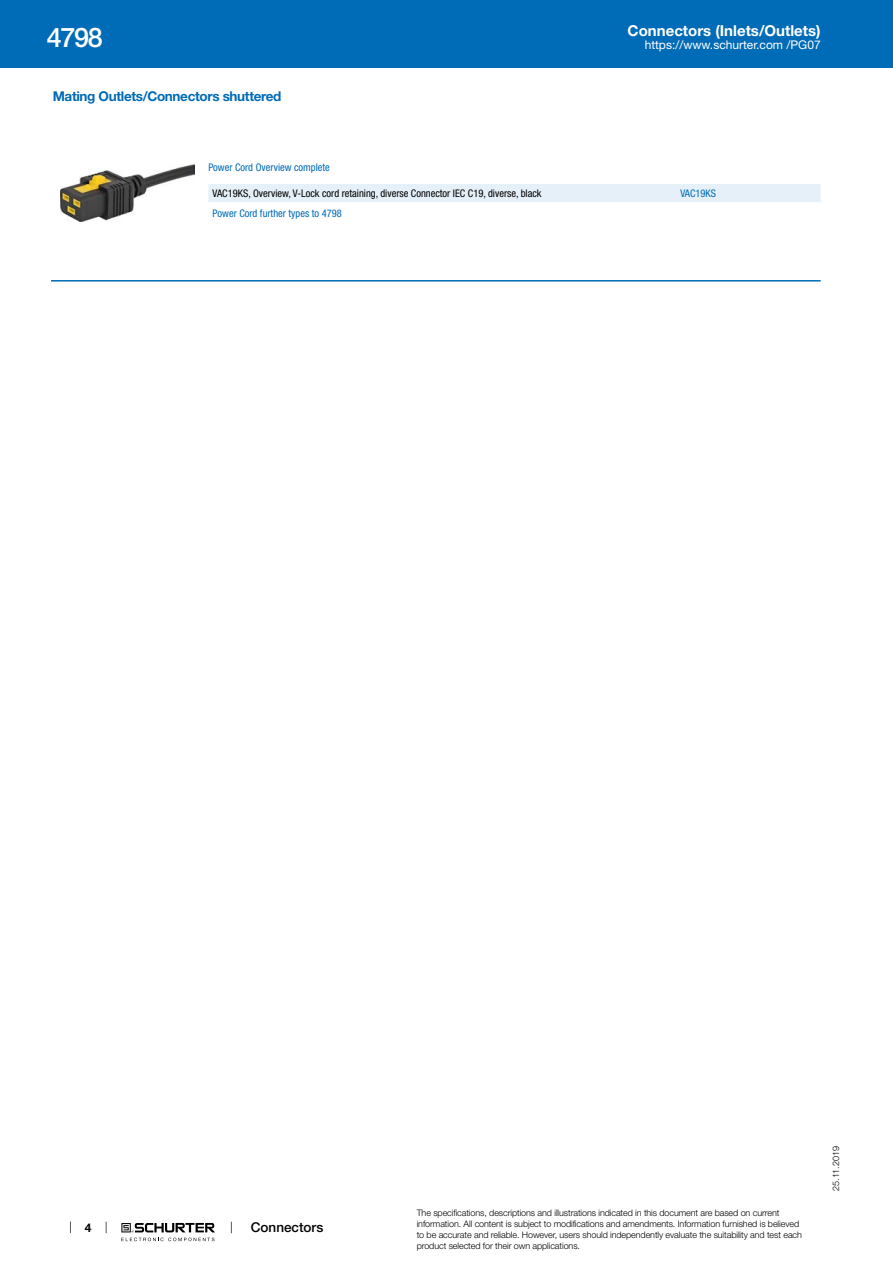
<style>
.page{position:relative;width:893px;height:1263px;background:#fff}
.page>*{position:absolute;margin:0;border:0;box-sizing:border-box;transform-origin:0 0}
.t1{font:500 27px "Helvetica Neue LT";color:#fff}
.t2{font:700 15px "Helvetica Neue LT";color:#fff}
.t3{font:700 13.5px "Helvetica Neue LT";letter-spacing:-.025em;color:#006bb6}
.t4{font:500 13.5px "Helvetica Neue LT";color:#000}
.t5{font:12px "Helvetica Neue LT";color:#fff}
.t6{font:700 12px "Helvetica Neue LT";color:#000}
.t7{font:condensed 10.5px "Helvetica Neue LT";color:#000}
.t8{font:condensed 10.5px "Helvetica Neue LT";color:#006bb6}
.t9{font:300 9px/10.8px "Helvetica Neue LT";letter-spacing:-.01em;color:#000}
</style>
<div class="page">
<svg style="left:70px;top:1221px;width:1px;height:12px"></svg>
<svg style="left:121px;top:1223px;width:94px;height:18px"></svg>
<div style="left:0;top:0;width:893px;height:68px;background:#006bb6"></div>
<img style="left:61px;top:164px;width:133px;height:58px">
<div style="left:208px;top:184px;width:613px;height:18px;background:#e6f0f8"></div>
<hr style="left:51px;top:280px;width:770px;height:2px;background:#006bb6">
<h1 class="t1" style="left:47px;top:21px;width:57px">4798</h1>
<h3 class="t3" style="left:53px;top:88px;width:230px">Mating Outlets/Connectors shuttered</h3>
<h2 class="t2" style="left:628px;top:21px;width:195px">Connectors (Inlets/Outlets)</h2>
<h3 class="t5" style="left:645px;top:38px;width:178px">https://www.schurter.com /PG07</h3>
<p class="t8" style="left:208px;top:161px;width:123px">Power Cord Overview complete</p>
<p class="t7" style="left:213px;top:187px;width:330px">VAC19KS, Overview, V-Lock cord retaining, diverse Connector IEC C19, diverse, black</p>
<p class="t8" style="left:680px;top:187px;width:37px">VAC19KS</p>
<p class="t8" style="left:213px;top:207px;width:131px">Power Cord further types to 4798</p>
<h3 class="t6" style="left:85px;top:1220px;width:8px">4</h3>
<h3 class="t4" style="left:251px;top:1219px;width:74px">Connectors</h3>
<p class="t9" style="left:417px;top:1207px;width:387px">The specifications, descriptions and illustrations indicated in this document are based on current information. All content is subject to modifications and amendments. Information furnished is believed to be accurate and reliable. However, users should independently evaluate the suitability and test each product selected for their own applications.</p>
<p class="t9" style="left:830px;top:1191px;width:46px;rotate:-90deg">25.11.2019</p>
</div>
